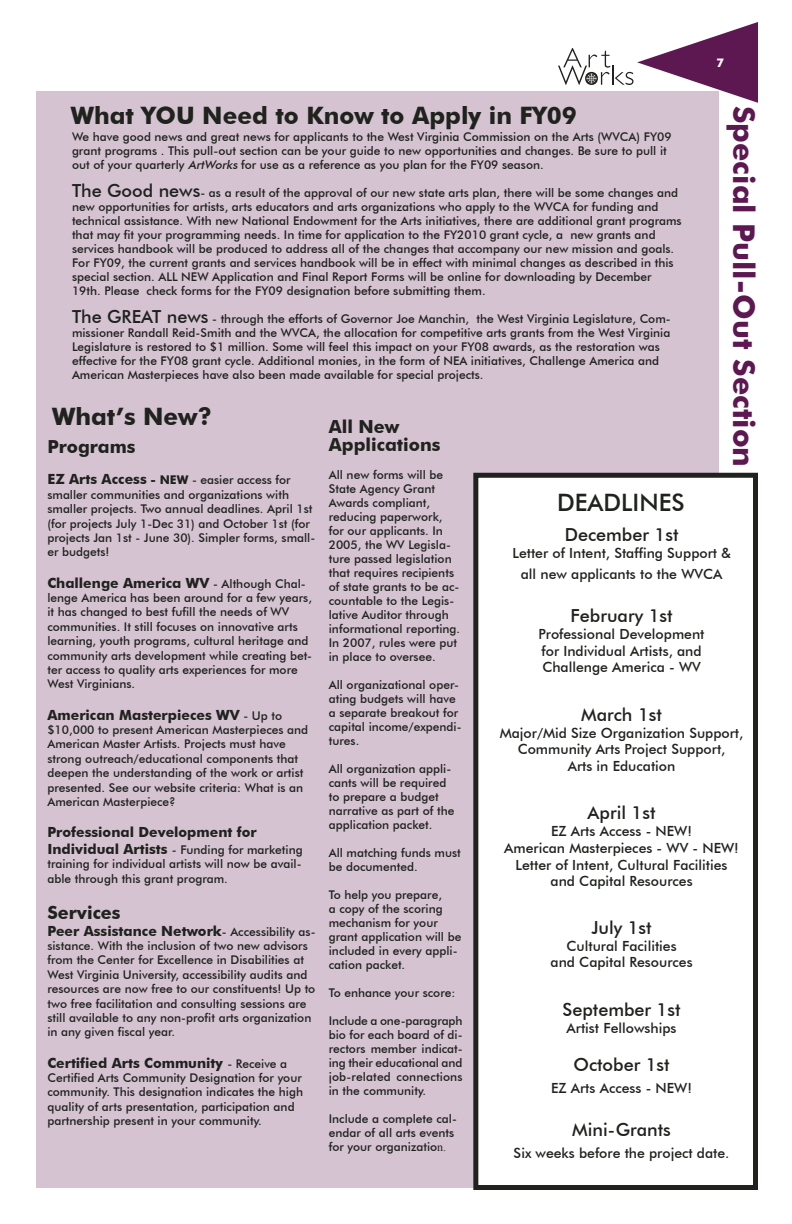
<style>
.page{position:relative;width:792px;height:1224px;background:#fff}
.page>*{position:absolute;margin:0;border:0;box-sizing:border-box;transform-origin:0 0}
.t1{font:700 30px "Futura BT";color:#5d1851}
.t2{font:700 24px "Futura BT";color:#1f221d}
.t3{font:500 24px "Futura BT";color:#1f221d}
.t4{font:500 18px "Futura BT";color:#1f221d}
.t5{font:700 18px/18px "Futura BT";color:#1f221d}
.t6{font:500 14px/16.7px "Futura BT";color:#1f221d;text-align:center}
.t7{font:700 14px "Futura BT";color:#1f221d}
.t8{font:500 12px/14px "Futura BT";color:#1f221d}
.s1{font-style:italic}
.s2{font-size:18px}
.s3{font-weight:700;font-size:14px}
.s4{font-weight:700}
.s5{font-weight:500;font-size:12px}
.s6{font-family:"Times New Roman";font-weight:400}
</style>
<div class="page">
<svg style="left:558px;top:22px;width:200px;height:82px"></svg>
<div style="left:36px;top:91px;width:682px;height:1097px;background:#d5c3d2"></div>
<div style="left:476px;top:475px;width:280px;height:713px;background:#fff"></div>
<div style="left:473px;top:473px;width:285px;height:717px;border:5px solid #1f221d"></div>
<h2 class="t2" style="left:71px;top:101px;width:508px">What YOU Need to Know to Apply in FY09</h2>
<p class="t8" style="left:72px;top:129px;width:601px">We have good news and great news for applicants to the West Virginia Commission on the Arts (WVCA) FY09 grant programs . This pull-out section can be your guide to new opportunities and changes. Be sure to pull it out of your quarterly <span class="s1">ArtWorks</span> for use as a reference as you plan for the FY09 season.</p>
<p class="t8" style="left:72px;top:185px;width:611px"><span class="s2">The Good news</span>- as a result of the approval of our new state arts plan, there will be some changes and new opportunities for artists, arts educators and arts organizations who apply to the WVCA for funding and technical assistance. With new National Endowment for the Arts initiatives, there are additional grant programs that may fit your programming needs. In time for application to the FY2010 grant cycle, a new grants and services handbook will be produced to address all of the changes that accompany our new mission and goals.<br>For FY09, the current grants and services handbook will be in effect with minimal changes as described in this special section. ALL NEW Application and Final Report Forms will be online for downloading by December 19th. Please check forms for the FY09 designation before submitting them.</p>
<p class="t8" style="left:72px;top:311px;width:600px"><span class="s2">The GREAT news</span> - through the efforts of Governor Joe Manchin, the West Virginia Legislature, Com&shy;missioner Randall Reid-Smith and the WVCA, the allocation for competitive arts grants from the West Virginia Legislature is restored to $1 million. Some will feel this impact on your FY08 awards, as the restoration was effective for the FY08 grant cycle. Additional monies, in the form of NEA initiatives, Challenge America and American Masterpieces have also been made available for special projects.</p>
<h1 class="t1" style="left:762px;top:106px;width:363px;rotate:90deg">Special Pull-Out Section</h1>
<h2 class="t2" style="left:52px;top:402px;width:161px">What’s New?</h2>
<h3 class="t5" style="left:47px;top:438px;width:90px">Programs</h3>
<p class="t8" style="left:47px;top:473px;width:269px;line-height:14.4px"><span class="s3">EZ Arts Access</span> <span class="s4">- NEW</span> - easier access for smaller communities and organizations with smaller projects. Two annual deadlines. April 1st (for projects July 1-Dec 31) and October 1st (for projects Jan 1st - June 30). Simpler forms, small&shy;er budgets!</p>
<p class="t7" style="left:47px;top:574px;width:260px">Challenge America WV <span class="s5">- Although Chal-</span></p>
<p class="t8" style="left:47px;top:590px;width:266px;line-height:14.4px">lenge America has been around for a few years, it has changed to best fufill the needs of WV communities. It still focuses on innovative arts learning, youth programs, cultural heritage and community arts development while creating bet&shy;ter access to quality arts experiences for more West Virginians.</p>
<p class="t7" style="left:47px;top:706px;width:236px">American Masterpieces WV <span class="s5">- Up to</span></p>
<p class="t8" style="left:47px;top:722px;width:262px;line-height:14.4px">$10,000 to present American Masterpieces and American Master Artists. Projects must have strong outreach/educational components that deepen the understanding of the work or artist presented. See our website criteria: What is an American Masterpiece?</p>
<p class="t7" style="left:47px;top:824px;width:211px">Professional Development for</p>
<p class="t8" style="left:47px;top:842px;width:257px;line-height:14.4px;text-align:justify"><span class="s3">Individual Artists</span> - Funding for marketing training for individual artists will now be avail&shy;able through this grant program.</p>
<h3 class="t5" style="left:47px;top:903px;width:75px">Services</h3>
<p class="t7" style="left:47px;top:922px;width:270px">Peer Assistance Network<span class="s5">- Accessibility as-</span></p>
<p class="t8" style="left:47px;top:938px;width:269px;line-height:14.4px">sistance. With the inclusion of two new advisors from the Center for Excellence in Disabilities at West Virginia University, accessibility audits and resources are now free to our constituents! Up to two free facilitation and consulting sessions are still available to any non-profit arts organization in any given fiscal year.</p>
<p class="t7" style="left:47px;top:1054px;width:241px">Certified Arts Community <span class="s5">- Receive a</span></p>
<p class="t8" style="left:47px;top:1070px;width:257px;line-height:14.4px">Certified Arts Community Designation for your community. This designation indicates the high quality of arts presentation, participation and partnership present in your community.</p>
<h3 class="t5" style="left:329px;top:418px;width:113px">All New<br>Applications</h3>
<p class="t8" style="left:329px;top:468px;width:133px">All new forms will be<br>State Agency Grant<br>Awards compliant, reducing paperwork, for our applicants. In<br>2005, the WV Legisla&shy;ture passed legislation that requires recipients of state grants to be ac&shy;countable to the Legis&shy;lative Auditor through informational reporting.<br>In 2007, rules were put in place to oversee.</p>
<p class="t8" style="left:329px;top:678px;width:134px">All organizational oper&shy;ating budgets will have a separate breakout for capital income/expendi&shy;tures.</p>
<p class="t8" style="left:329px;top:762px;width:127px">All organization appli&shy;cants will be required to prepare a budget narrative as part of the application packet.</p>
<p class="t8" style="left:329px;top:846px;width:134px">All matching funds must be documented.</p>
<p class="t8" style="left:329px;top:888px;width:134px">To help you prepare,<br>a copy of the scoring mechanism for your grant application will be included in every appli&shy;cation packet.</p>
<p class="t8" style="left:329px;top:986px;width:128px">To enhance your score:</p>
<p class="t8" style="left:329px;top:1014px;width:135px;text-align:justify">Include a one-paragraph bio for each board of di&shy;rectors member indicat&shy;ing their educational and job-related connections in the community.</p>
<p class="t8" style="left:329px;top:1112px;width:130px">Include a complete cal&shy;endar of all arts events for your organizatio<span class="s6">n.</span></p>
<h2 class="t3" style="left:557px;top:488px;width:129px">DEADLINES</h2>
<h3 class="t4" style="left:565px;top:523px;width:115px">December 1st</h3>
<p class="t6" style="left:512px;top:542px;width:220px;line-height:21.6px">Letter of Intent, Staffing Support &amp; all new applicants to the WVCA</p>
<h3 class="t4" style="left:571px;top:605px;width:104px">February 1st</h3>
<p class="t6" style="left:539px;top:626px;width:167px;line-height:16.2px;text-align:left">Professional Development for Individual Artists, and<br>Challenge America - WV</p>
<h3 class="t4" style="left:581px;top:703px;width:82px">March 1st</h3>
<p class="t6" style="left:500px;top:724px;width:245px">Major/Mid Size Organization Support,<br>Community Arts Project Support,<br>Arts in Education</p>
<h3 class="t4" style="left:588px;top:802px;width:69px">April 1st</h3>
<p class="t6" style="left:504px;top:823px;width:236px">EZ Arts Access - NEW!<br>American Masterpieces - WV - NEW!<br>Letter of Intent, Cultural Facilities and Capital Resources</p>
<h3 class="t4" style="left:591px;top:917px;width:62px">July 1st</h3>
<p class="t6" style="left:551px;top:938px;width:144px;line-height:15.6px">Cultural Facilities<br>and Capital Resources</p>
<h3 class="t4" style="left:563px;top:999px;width:120px">September 1st</h3>
<p class="t6" style="left:567px;top:1019px;width:111px">Artist Fellowships</p>
<h3 class="t4" style="left:573px;top:1054px;width:98px">October 1st</h3>
<p class="t6" style="left:551px;top:1079px;width:142px">EZ Arts Access - NEW!</p>
<h3 class="t4" style="left:572px;top:1119px;width:100px">Mini-Grants</h3>
<p class="t6" style="left:514px;top:1144px;width:217px">Six weeks before the project date.</p>
</div>
